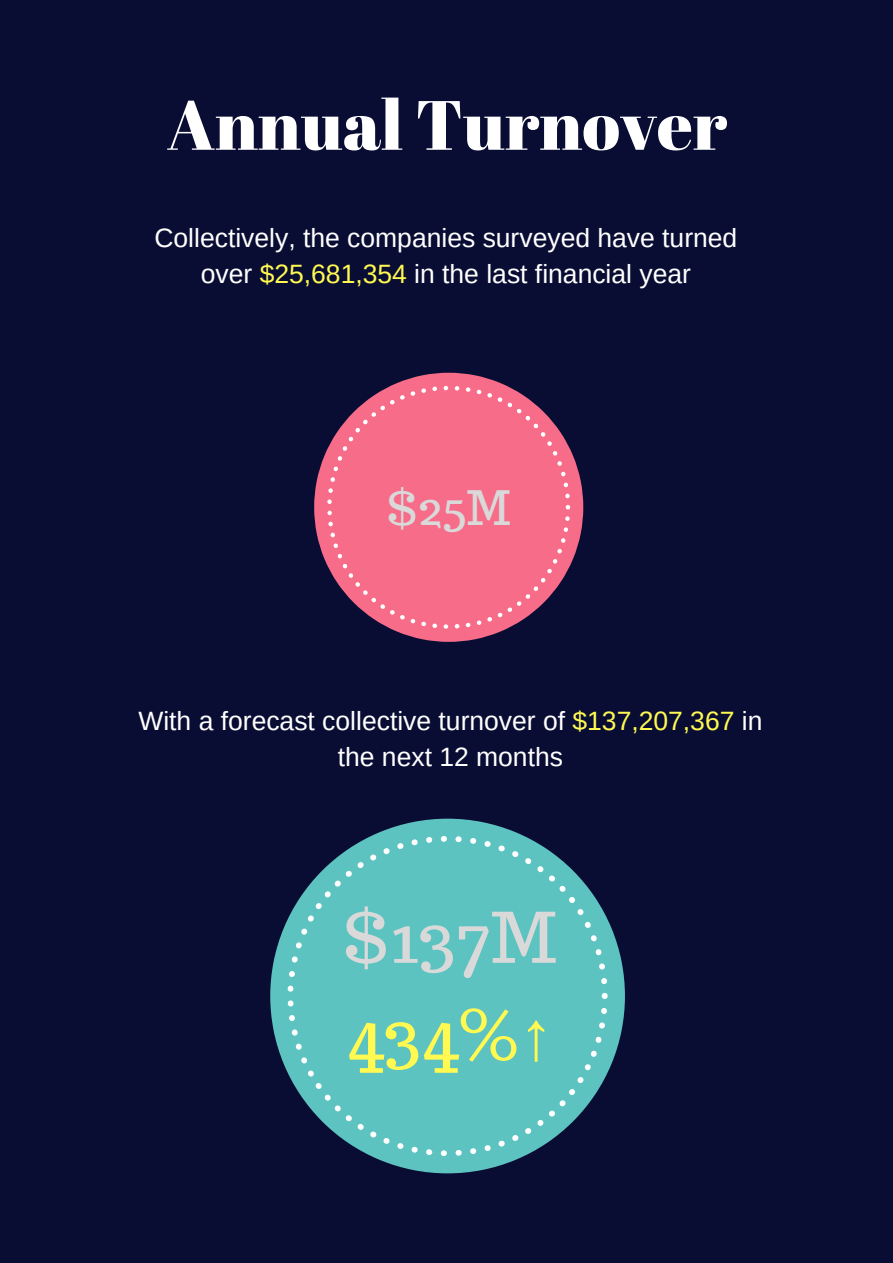
<style>
.page{position:relative;width:893px;height:1263px;background:#090d33}
.page>*{position:absolute;margin:0;border:0;box-sizing:border-box;transform-origin:0 0}
.t1{font:69.6px "Abril Fatface";color:#fff}
.t2{font:69.6px/96.9px "Trocchi";color:#d9d9d9}
.t3{font:46.35px "Trocchi";color:#d9d9d9}
.t4{font:26.55px/36px "Arimo";color:#fff;text-align:center}
.s1{color:#fff952}
.s2{font-family:"Liberation Sans";color:#fff952}
</style>
<div class="page">
<svg style="left:314px;top:373px;width:269px;height:269px"></svg>
<svg style="left:327px;top:386px;width:243px;height:243px;background:#dd6482"></svg>
<svg style="left:270px;top:819px;width:355px;height:354px"></svg>
<svg style="left:288px;top:836px;width:320px;height:320px;background:#56b0b3"></svg>
<h1 class="t1" style="left:167px;top:76px;width:562px">Annual Turnover</h1>
<p class="t4" style="left:154px;top:219px;width:584px">Collectively, the companies surveyed have turned over <span class="s1">$25,681,354</span> in the last financial year</p>
<h2 class="t3" style="left:387px;top:478px;width:125px">$25M</h2>
<p class="t4" style="left:138px;top:702px;width:626px">With a forecast collective turnover of <span class="s1">$137,207,367</span> in the next 12 months</p>
<h1 class="t2" style="left:343px;top:889px;width:215px">$137M<br><span class="s1">434%</span><span class="s2">↑</span></h1>
</div>
